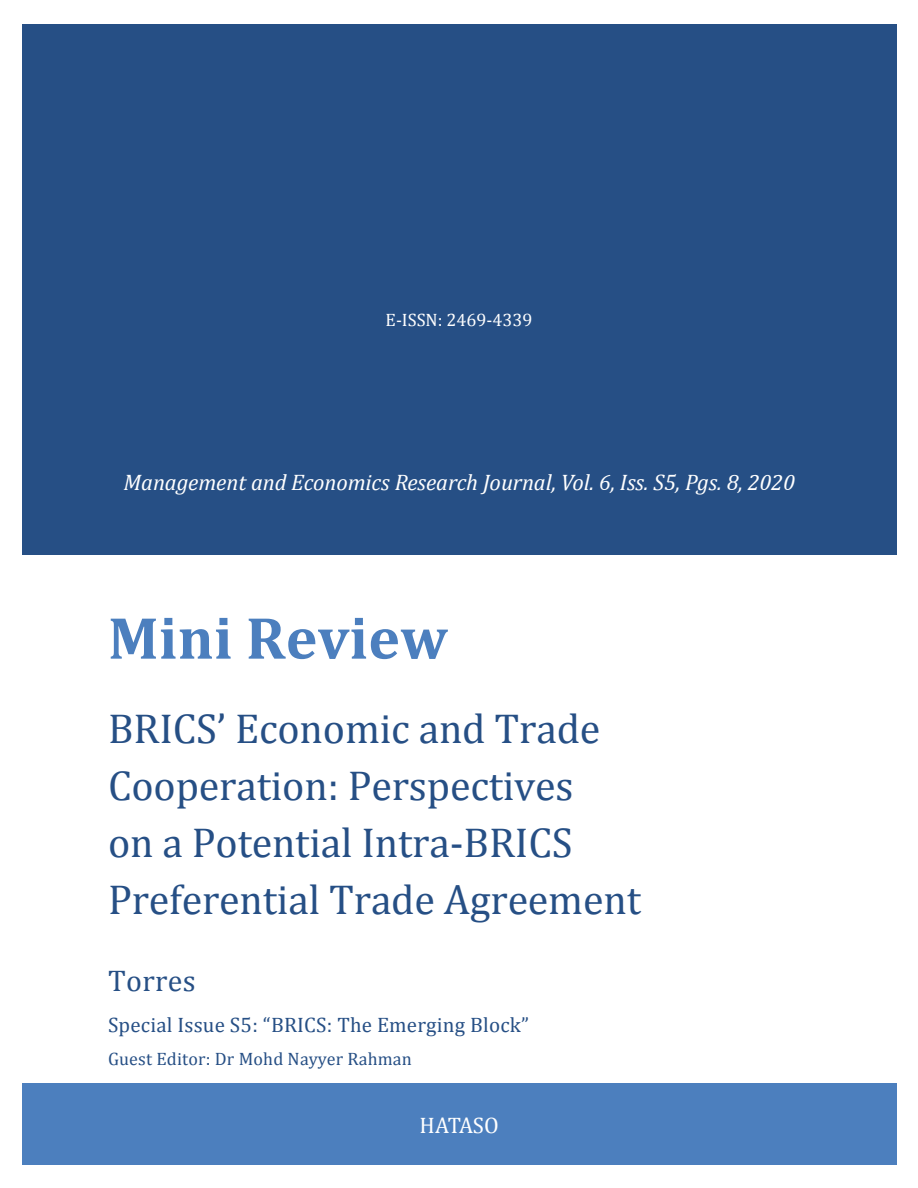
<style>
.page{position:relative;width:918px;height:1188px;background:#fff}
.page>*{position:absolute;margin:0;border:0;box-sizing:border-box;transform-origin:0 0}
.t1{font:700 60px "Cambria";color:#4c7fbe}
.t2{font:42px/57px "Cambria";letter-spacing:-.005em;color:#264f85}
.t3{font:30px "Cambria";letter-spacing:.01em;color:#264f85}
.t4{font:italic 22.5px "Cambria";letter-spacing:-.005em;color:#fff}
.t5{font:22.5px "Cambria";letter-spacing:-.015em;color:#fff}
.t6{font:21px "Cambria";letter-spacing:.01em;color:#264f85}
.t7{font:18px "Cambria";letter-spacing:.01em;color:#264f85}
.t8{font:18px "Cambria";color:#fff}
</style>
<div class="page">
<div style="left:22px;top:1083px;width:875px;height:82px;background:#4c7fbe"></div>
<div style="left:22px;top:24px;width:874px;height:531px;background:#264f85"></div>
<p class="t8" style="left:386px;top:309px;width:148px">E-ISSN: 2469-4339</p>
<p class="t4" style="left:123px;top:467px;width:673px">Management and Economics Research Journal, Vol. 6, Iss. S5, Pgs. 8, 2020</p>
<h1 class="t1" style="left:108px;top:596px;width:341px">Mini Review</h1>
<p class="t2" style="left:108px;top:700px;width:534px">BRICS’ Economic and Trade<br>Cooperation: Perspectives<br>on a Potential Intra-BRICS<br>Preferential Trade Agreement</p>
<p class="t3" style="left:108px;top:963px;width:89px">Torres</p>
<p class="t6" style="left:108px;top:1012px;width:422px">Special Issue S5: “BRICS: The Emerging Block”</p>
<p class="t7" style="left:108px;top:1048px;width:305px">Guest Editor: Dr Mohd Nayyer Rahman</p>
<p class="t5" style="left:420px;top:1112px;width:81px">HATASO</p>
</div>
